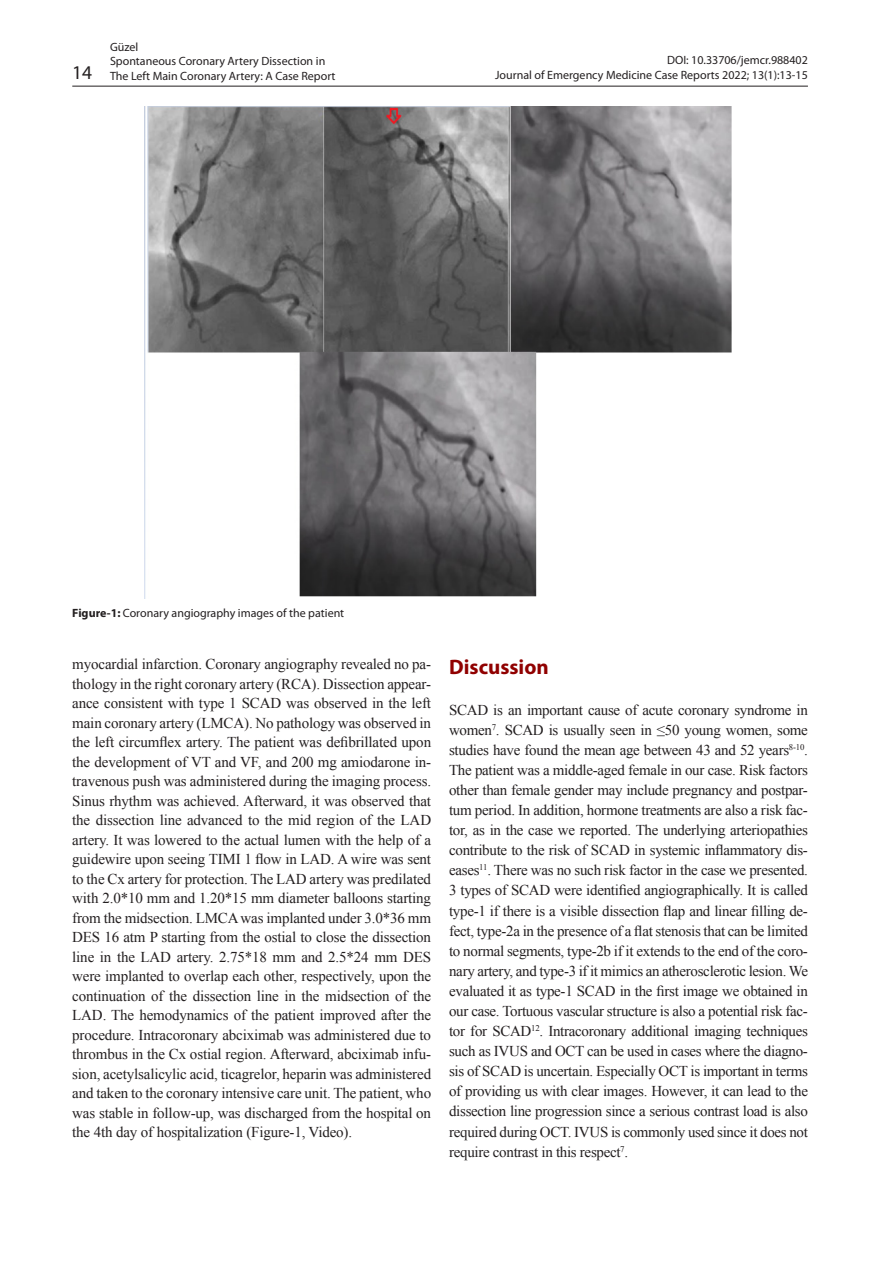
<style>
.page{position:relative;width:893px;height:1263px;background:#fff}
.page>*{position:absolute;margin:0;border:0;box-sizing:border-box;transform-origin:0 0}
.t1{font:700 21px "Myriad Pro";color:#900000}
.t2{font:19.5px "Myriad Pro";color:#231f20}
.t3{font:15px/19.5px "Times New Roman";letter-spacing:-.02em;color:#231f20;text-align:justify}
.t4{font:12px/14.4px "Myriad Pro";color:#231f20}
.s1{font-weight:700}
</style>
<div class="page">
<hr style="left:72px;top:86px;width:736px;height:1px;background:#231f20">
<img style="left:144px;top:106px;width:588px;height:493px">
<p class="t4" style="left:110px;top:39px;width:227px">Güzel<br>Spontaneous Coronary Artery Dissection in<br>The Left Main Coronary Artery: A Case Report</p>
<p class="t4" style="left:667px;top:53px;width:142px">DOI: 10.33706/jemcr.988402</p>
<h2 class="t2" style="left:72px;top:61px;width:22px">14</h2>
<p class="t4" style="left:495px;top:68px;width:314px">Journal of Emergency Medicine Case Reports 2022; 13(1):13-15</p>
<p class="t4" style="left:72px;top:606px;width:273px"><span class="s1">Figure-1:</span> Coronary angiography images of the patient</p>
<p class="t3" style="left:72px;top:654px;width:360px">myocardial infarction. Coronary angiography revealed no pa&shy;thology in the right coronary artery (RCA). Dissection appear&shy;ance consistent with type 1 SCAD was observed in the left main coronary artery (LMCA). No pathology was observed in the left circumflex artery. The patient was defibrillated upon the development of VT and VF, and 200 mg amiodarone in&shy;travenous push was administered during the imaging process.<br>Sinus rhythm was achieved. Afterward, it was observed that the dissection line advanced to the mid region of the LAD artery. It was lowered to the actual lumen with the help of a guidewire upon seeing TIMI 1 flow in LAD. A wire was sent to the Cx artery for protection. The LAD artery was predilated with 2.0*10 mm and 1.20*15 mm diameter balloons starting from the midsection. LMCA was implanted under 3.0*36 mm DES 16 atm P starting from the ostial to close the dissection line in the LAD artery. 2.75*18 mm and 2.5*24 mm DES were implanted to overlap each other, respectively, upon the continuation of the dissection line in the midsection of the LAD. The hemodynamics of the patient improved after the procedure. Intracoronary abciximab was administered due to thrombus in the Cx ostial region. Afterward, abciximab infu&shy;sion, acetylsalicylic acid, ticagrelor, heparin was administered and taken to the coronary intensive care unit. The patient, who was stable in follow-up, was discharged from the hospital on the 4th day of hospitalization (Figure-1, Video).</p>
<p class="t1" style="left:449px;top:654px;width:101px">Discussion</p>
<p class="t3" style="left:449px;top:699px;width:360px;line-height:20.1px">SCAD is an important cause of acute coronary syndrome in women<sup>7</sup>. SCAD is usually seen in ≤50 young women, some studies have found the mean age between 43 and 52 years<sup>8-10</sup>.<br>The patient was a middle-aged female in our case. Risk factors other than female gender may include pregnancy and postpar&shy;tum period. In addition, hormone treatments are also a risk fac&shy;tor, as in the case we reported. The underlying arteriopathies contribute to the risk of SCAD in systemic inflammatory dis&shy;eases<sup>11</sup>. There was no such risk factor in the case we presented.<br>3 types of SCAD were identified angiographically. It is called type-1 if there is a visible dissection flap and linear filling de&shy;fect, type-2a in the presence of a flat stenosis that can be limited to normal segments, type-2b if it extends to the end of the coro&shy;nary artery, and type-3 if it mimics an atherosclerotic lesion. We evaluated it as type-1 SCAD in the first image we obtained in our case. Tortuous vascular structure is also a potential risk fac&shy;tor for SCAD<sup>12</sup>. Intracoronary additional imaging techniques such as IVUS and OCT can be used in cases where the diagno&shy;sis of SCAD is uncertain. Especially OCT is important in terms of providing us with clear images. However, it can lead to the dissection line progression since a serious contrast load is also required during OCT. IVUS is commonly used since it does not require contrast in this respect<sup>7</sup>.</p>
</div>
